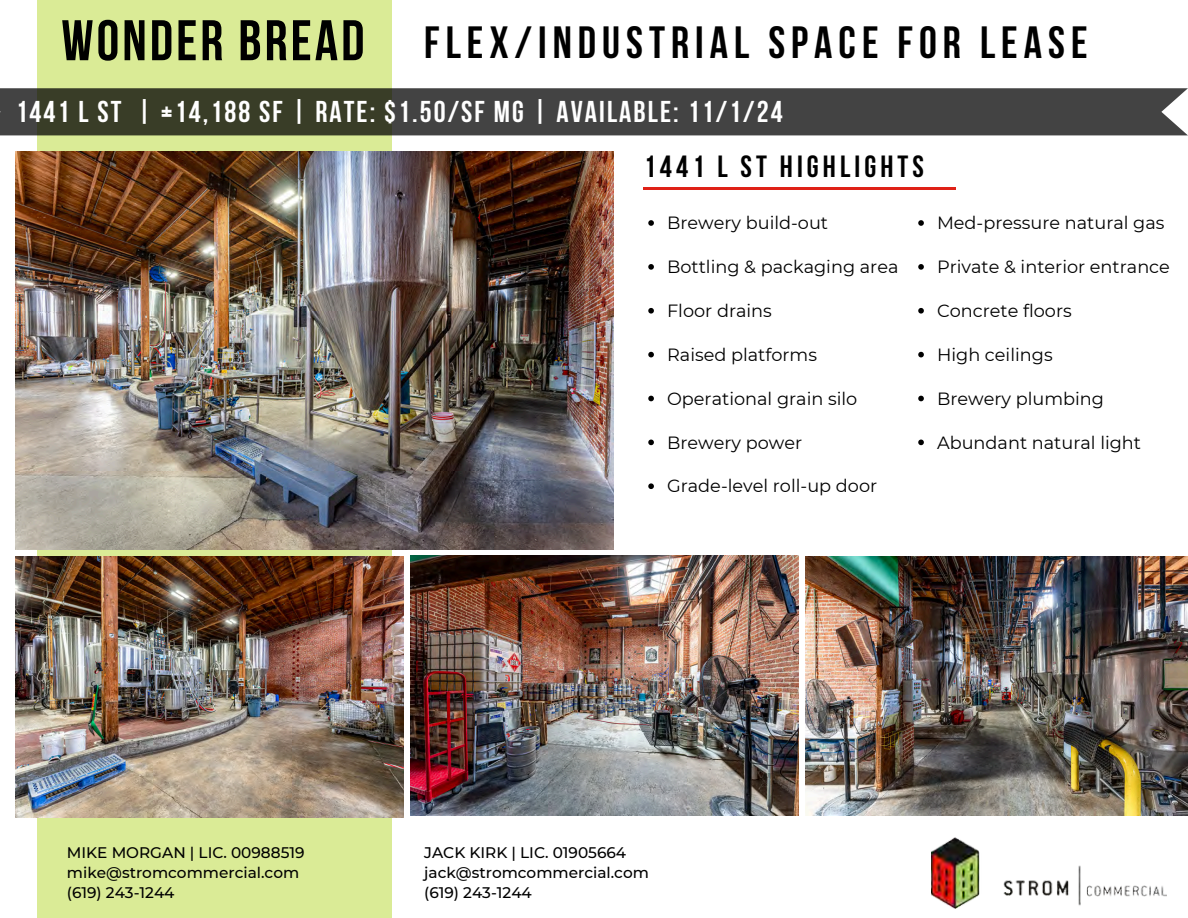
<style>
.page{position:relative;width:1188px;height:918px;background:#fff}
.page>*{position:absolute;margin:0;border:0;box-sizing:border-box;transform-origin:0 0}
.t1{font:57.15px "Bebas Neue Cyrillic";letter-spacing:.055em;color:#000}
.t2{font:700 45px "Bebas Neue";letter-spacing:.135em;color:#000}
.t3{font:700 30.6px "Bebas Neue";letter-spacing:.135em;color:#000}
.t4{font:700 30px "Bebas Neue";letter-spacing:.07em;color:#fff}
.t5{font:17.7px "Montserrat";color:#000}
.t6{font:500 15.3px/20.2px "Montserrat";color:#000}
</style>
<div class="page">
<div style="left:37px;top:0;width:355px;height:918px;background:#daeb96"></div>
<img style="left:16px;top:557px;width:387px;height:260px">
<hr style="left:644px;top:187px;width:312px;height:3px;background:#df2117">
<svg style="left:0;top:88px;width:1188px;height:47px;background:#43443d"></svg>
<img style="left:16px;top:151px;width:597px;height:398px">
<img style="left:806px;top:557px;width:382px;height:259px">
<img style="left:410px;top:556px;width:389px;height:260px">
<svg style="left:648px;top:220px;width:6px;height:6px"></svg>
<svg style="left:648px;top:264px;width:6px;height:6px"></svg>
<svg style="left:648px;top:308px;width:6px;height:6px"></svg>
<svg style="left:648px;top:352px;width:6px;height:5px"></svg>
<svg style="left:648px;top:396px;width:6px;height:5px"></svg>
<svg style="left:648px;top:440px;width:6px;height:5px"></svg>
<svg style="left:648px;top:483px;width:6px;height:6px"></svg>
<svg style="left:918px;top:220px;width:6px;height:6px"></svg>
<svg style="left:918px;top:264px;width:6px;height:6px"></svg>
<svg style="left:918px;top:308px;width:6px;height:6px"></svg>
<svg style="left:918px;top:352px;width:6px;height:5px"></svg>
<svg style="left:918px;top:396px;width:6px;height:5px"></svg>
<svg style="left:918px;top:440px;width:6px;height:5px"></svg>
<img style="left:931px;top:838px;width:236px;height:71px">
<p class="t1" style="left:61px;top:17px;width:305px">WONDER BREAD</p>
<p class="t2" style="left:424px;top:24px;width:665px">FLEX/INDUSTRIAL SPACE FOR LEASE</p>
<h1 class="t4" style="left:16px;top:99px;width:768px">1441 L ST | ±14,188 SF | RATE: $1.50/SF MG | AVAILABLE: 11/1/24</h1>
<h2 class="t3" style="left:644px;top:154px;width:282px">1441 L ST HIGHLIGHTS</h2>
<h3 class="t5" style="left:667px;top:212px;width:163px">Brewery build-out</h3>
<h3 class="t5" style="left:667px;top:256px;width:233px">Bottling &amp; packaging area</h3>
<p class="t5" style="left:667px;top:300px;width:106px">Floor drains</p>
<p class="t5" style="left:667px;top:344px;width:151px">Raised platforms</p>
<p class="t5" style="left:667px;top:388px;width:192px">Operational grain silo</p>
<p class="t5" style="left:667px;top:431px;width:137px">Brewery power</p>
<p class="t5" style="left:667px;top:475px;width:212px">Grade-level roll-up door</p>
<p class="t5" style="left:937px;top:212px;width:229px">Med-pressure natural gas</p>
<p class="t5" style="left:937px;top:256px;width:234px">Private &amp; interior entrance</p>
<p class="t5" style="left:937px;top:300px;width:136px">Concrete floors</p>
<p class="t5" style="left:937px;top:344px;width:117px">High ceilings</p>
<p class="t5" style="left:937px;top:388px;width:168px">Brewery plumbing</p>
<p class="t5" style="left:937px;top:431px;width:206px">Abundant natural light</p>
<p class="t6" style="left:67px;top:842px;width:239px">MIKE MORGAN | LIC. 00988519 mike@stromcommercial.com</p>
<p class="t6" style="left:67px;top:883px;width:109px">(619) 243-1244</p>
<p class="t6" style="left:424px;top:842px;width:203px">JACK KIRK | LIC. 01905664</p>
<p class="t6" style="left:424px;top:862px;width:226px">jack@stromcommercial.com</p>
<p class="t6" style="left:424px;top:883px;width:109px">(619) 243-1244</p>
</div>
